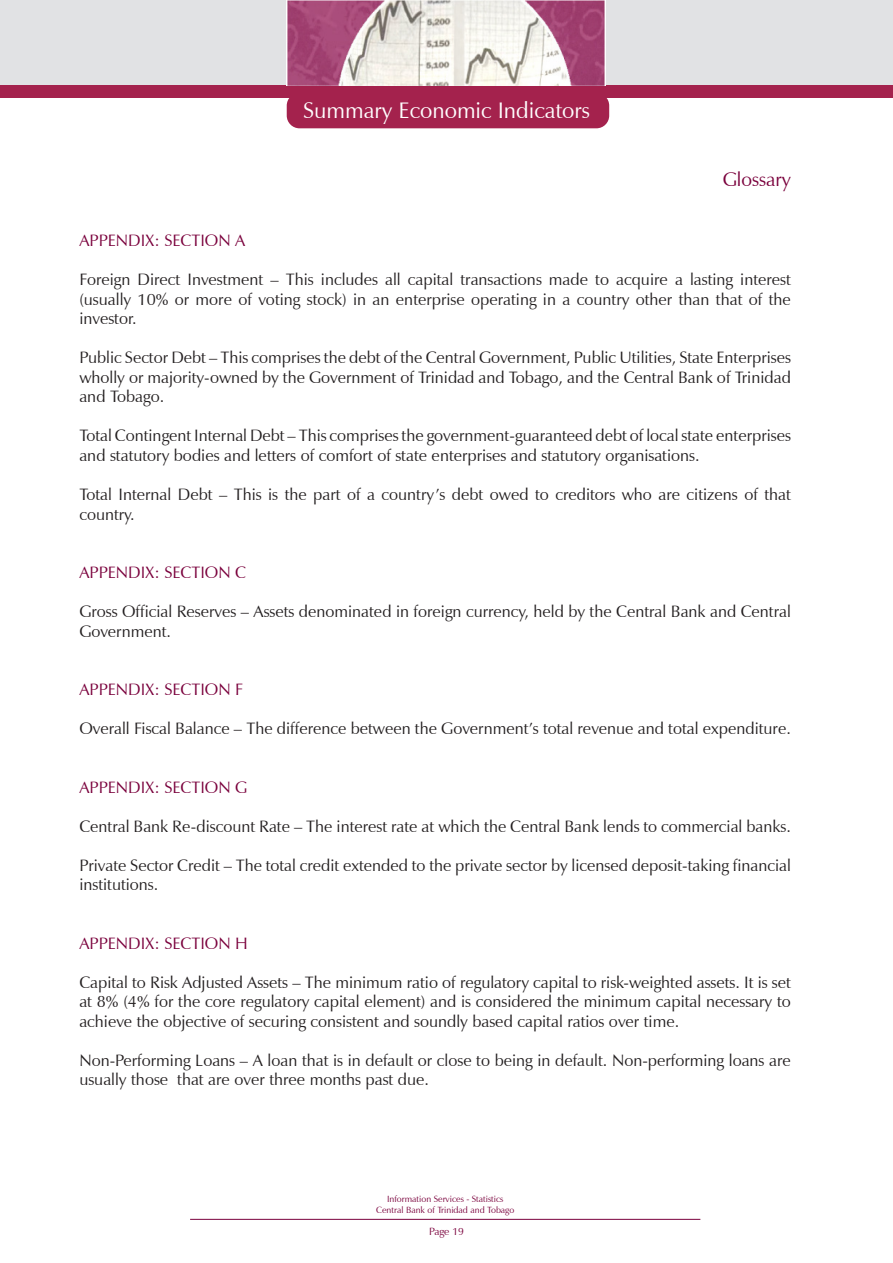
<style>
.page{position:relative;width:893px;height:1263px;background:#fff}
.page>*{position:absolute;margin:0;border:0;box-sizing:border-box;transform-origin:0 0}
.t1{font:22.5px "Zapf Humanist 601 BT";color:#fff}
.t2{font:19.5px "Zapf Humanist 601 BT";color:#7a003c}
.t3{font:16.5px/19.5px "Zapf Humanist 601 BT";color:#231f20}
.t4{font:16.5px "Zapf Humanist 601 BT";color:#7a003c}
.t5{font:10.5px "Zapf Humanist 601 BT";color:#7a003c}
.t6{font:9px/10.8px "Zapf Humanist 601 BT";color:#7a003c;text-align:center}
</style>
<div class="page">
<div style="left:0;top:0;width:893px;height:87px;background:#e1e2e4"></div>
<div style="left:287px;top:93px;width:322px;height:35px;background:#a4224d;border-radius:13px"></div>
<div style="left:0;top:85px;width:893px;height:12px;background:#a4224d"></div>
<hr style="left:190px;top:1219px;width:510px;height:1px;background:#7a003c">
<img style="left:287px;top:0;width:318px;height:85px">
<h1 class="t1" style="left:303px;top:97px;width:288px">Summary Economic Indicators</h1>
<p class="t2" style="left:723px;top:168px;width:70px">Glossary</p>
<p class="t4" style="left:79px;top:231px;width:168px">APPENDIX: SECTION A</p>
<p class="t3" style="left:79px;top:270px;width:713px;text-align:justify">Foreign Direct Investment – This includes all capital transactions made to acquire a lasting interest (usually 10% or more of voting stock) in an enterprise operating in a country other than that of the investor.</p>
<p class="t3" style="left:79px;top:348px;width:713px;text-align:justify">Public Sector Debt – This comprises the debt of the Central Government, Public Utilities, State Enterprises wholly or majority-owned by the Government of Trinidad and Tobago, and the Central Bank of Trinidad and Tobago.</p>
<p class="t3" style="left:79px;top:426px;width:713px">Total Contingent Internal Debt – This comprises the government-guaranteed debt of local state enterprises and statutory bodies and letters of comfort of state enterprises and statutory organisations.</p>
<p class="t3" style="left:79px;top:485px;width:713px">Total Internal Debt – This is the part of a country’s debt owed to creditors who are citizens of that country.</p>
<p class="t4" style="left:79px;top:562px;width:168px">APPENDIX: SECTION C</p>
<p class="t3" style="left:79px;top:602px;width:713px">Gross Official Reserves – Assets denominated in foreign currency, held by the Central Bank and Central<br>Government.</p>
<p class="t4" style="left:79px;top:679px;width:166px">APPENDIX: SECTION F</p>
<p class="t3" style="left:79px;top:719px;width:713px">Overall Fiscal Balance – The difference between the Government’s total revenue and total expenditure.</p>
<p class="t4" style="left:79px;top:777px;width:169px">APPENDIX: SECTION G</p>
<p class="t3" style="left:79px;top:816px;width:713px">Central Bank Re-discount Rate – The interest rate at which the Central Bank lends to commercial banks.</p>
<p class="t3" style="left:79px;top:855px;width:713px">Private Sector Credit – The total credit extended to the private sector by licensed deposit-taking financial institutions.</p>
<p class="t4" style="left:79px;top:933px;width:170px">APPENDIX: SECTION H</p>
<p class="t3" style="left:79px;top:972px;width:713px;text-align:justify">Capital to Risk Adjusted Assets – The minimum ratio of regulatory capital to risk-weighted assets. It is set at 8% (4% for the core regulatory capital element) and is considered the minimum capital necessary to achieve the objective of securing consistent and soundly based capital ratios over time.</p>
<p class="t3" style="left:79px;top:1050px;width:713px">Non-Performing Loans – A loan that is in default or close to being in default. Non-performing loans are usually those that are over three months past due.</p>
<p class="t6" style="left:376px;top:1194px;width:140px">Information Services - Statistics<br>Central Bank of Trinidad and Tobago</p>
<p class="t5" style="left:429px;top:1225px;width:36px">Page 19</p>
</div>
